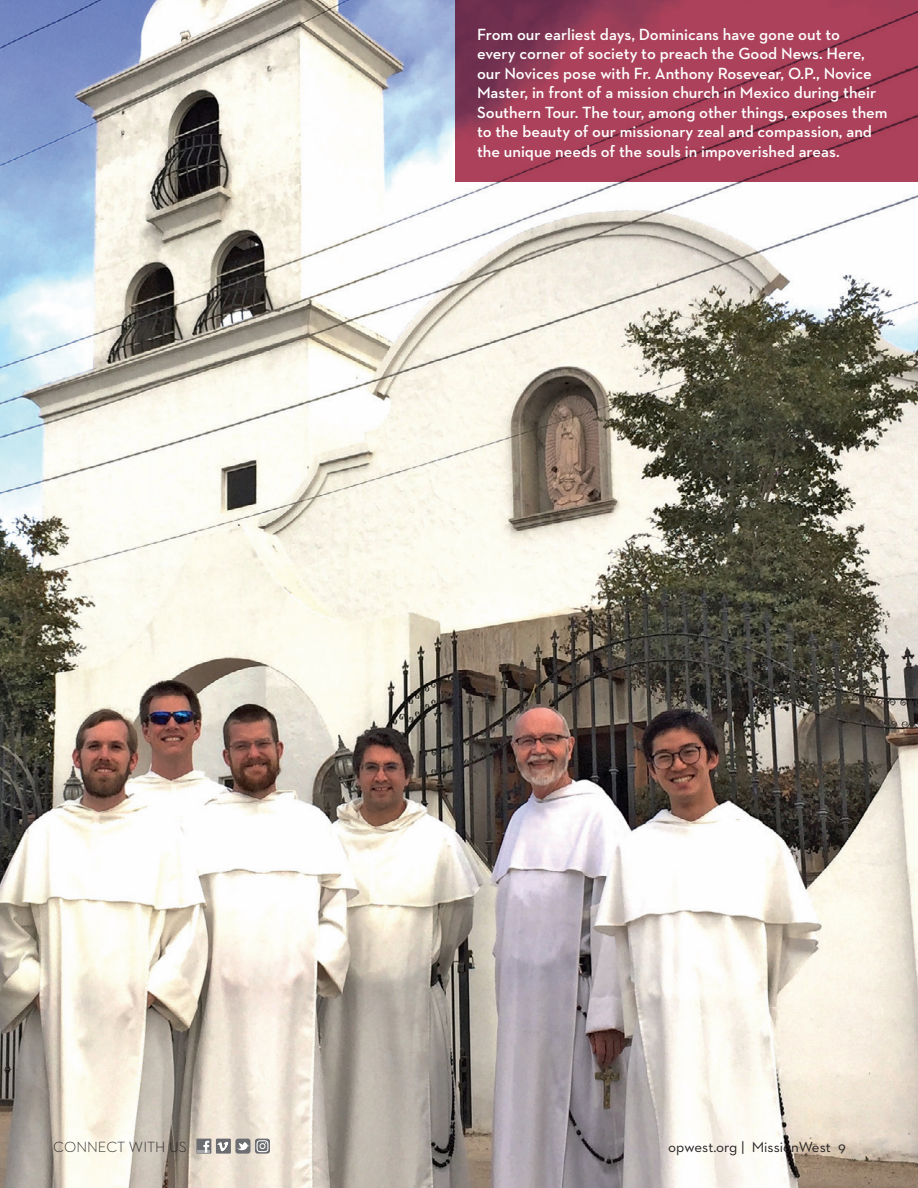
<style>
.page{position:relative;width:918px;height:1188px;background:#fff}
.page>*{position:absolute;margin:0;border:0;box-sizing:border-box;transform-origin:0 0}
.san_serif_body{font:600 16.5px/19.5px "Neutraface 2 Text";color:#fff}
.t1{font:15px "Neutraface 2 Text";color:#231f20}
.t2{font:300 15px "Neutraface 2 Text";color:#231f20}
</style>
<div class="page">
<img style="left:0;top:0;width:918px;height:1188px">
<svg style="left:455px;top:0;width:463px;height:182px;background:#a13e57"></svg>
<svg style="left:196px;top:1139px;width:15px;height:15px"></svg>
<svg style="left:197px;top:1141px;width:13px;height:12px"></svg>
<div style="left:216px;top:1139px;width:15px;height:15px;background:#6c6d70"></div>
<svg style="left:217px;top:1142px;width:11px;height:10px"></svg>
<div style="left:235px;top:1139px;width:15px;height:15px;background:#6c6d70;border-radius:3px"></div>
<svg style="left:237px;top:1142px;width:12px;height:9px"></svg>
<svg style="left:255px;top:1139px;width:15px;height:15px"></svg>
<svg style="left:257px;top:1140px;width:11px;height:12px"></svg>
<p class="san_serif_body" style="left:477px;top:24px;width:412px">From our earliest days, Dominicans have gone out to<br>every corner of society to preach the Good News. Here, our Novices pose with Fr. Anthony Rosevear, O.P., Novice Master, in front of a mission church in Mexico during their Southern Tour. The tour, among other things, exposes them to the beauty of our missionary zeal and compassion, and the unique needs of the souls in impoverished areas.</p>
<p class="t2" style="left:53px;top:1138px;width:135px">CONNECT WITH US</p>
<p class="t1" style="left:668px;top:1138px;width:179px">opwest.org | MissionWest 9</p>
</div>
